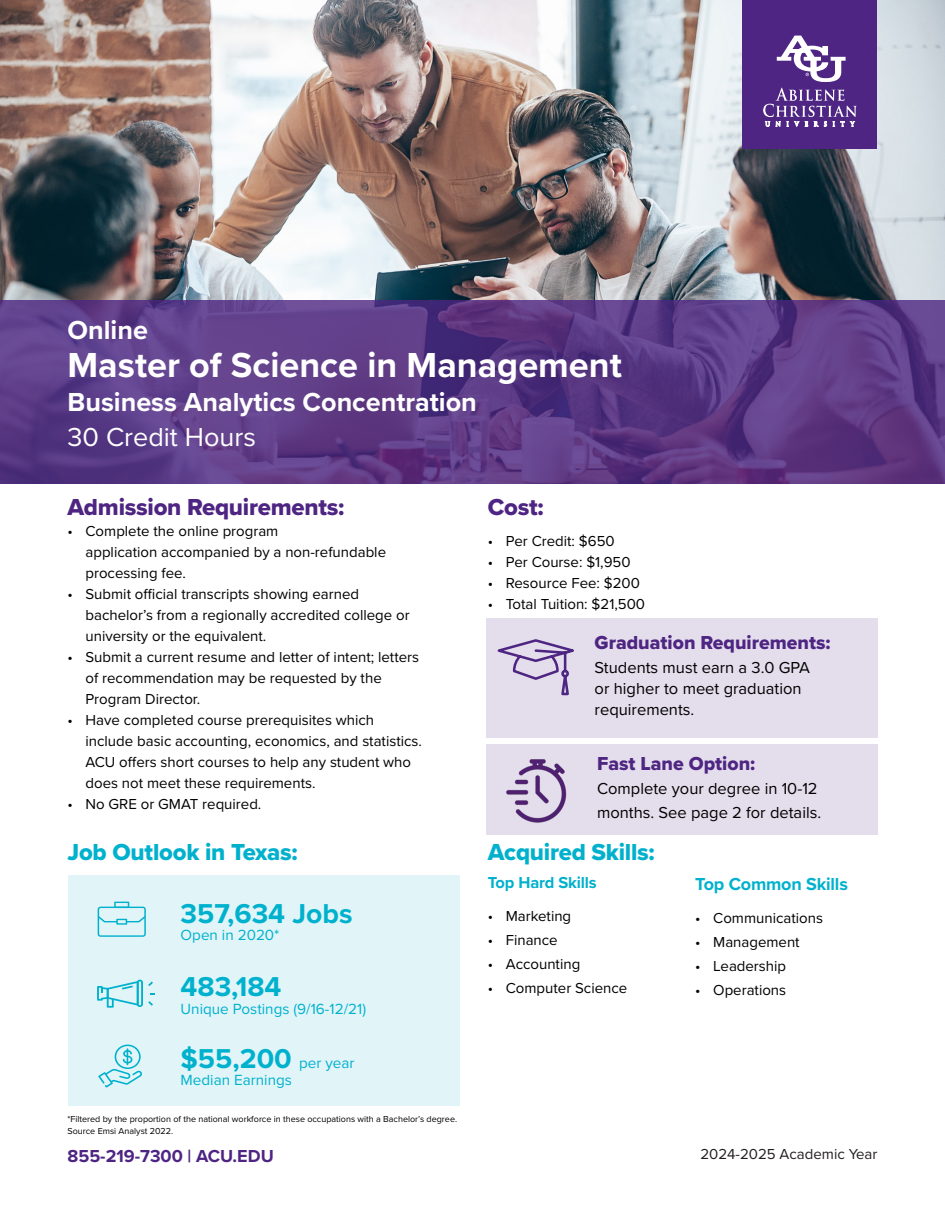
<style>
.page{position:relative;width:945px;height:1215px;background:#fff}
.page>*{position:absolute;margin:0;border:0;box-sizing:border-box;transform-origin:0 0}
.t1{font:700 36px "Proxima Nova";color:#fff}
.t2{font:700 28.35px "Proxima Nova";color:#00b1cd}
.t3{font:700 27px "Proxima Nova";color:#fff}
.t4{font:27px "Proxima Nova";color:#fff}
.t5{font:24px "Proxima Nova Extrabld";letter-spacing:-.01em;color:#00b1cd}
.t6{font:24px "Proxima Nova Extrabld";letter-spacing:-.01em;color:#4e2582}
.t7{font:19.5px "Proxima Nova Extrabld";color:#4e2582}
.t8{font:700 18px "Proxima Nova";color:#4e2582}
.t9{font:700 18px "Proxima Nova";letter-spacing:-.01em;color:#00b1cd}
.t10{font:16.5px/21px "Proxima Nova";color:#000}
.t11{font:700 16.5px "Proxima Nova";letter-spacing:-.01em;color:#00b1cd}
.t12{font:15.3px "Proxima Nova";color:#00b1cd}
.t13{font:15px/21px "Proxima Nova";color:#000}
.t14{font:15px "Proxima Nova";color:#231f20}
.t15{font:9px "Proxima Nova";color:#000}
.s1{font-weight:400;font-size:15.3px}
</style>
<div class="page">
<img style="left:0;top:0;width:945px;height:300px">
<svg style="left:0;top:300px;width:945px;height:183px;background:#5d3b86"></svg>
<div style="left:742px;top:0;width:136px;height:148px;background:#4e2582"></div>
<svg style="left:763px;top:88px;width:94px;height:38px"></svg>
<svg style="left:777px;top:36px;width:69px;height:46px"></svg>
<div style="left:68px;top:875px;width:392px;height:231px;background:#e1f5f9"></div>
<svg style="left:98px;top:1045px;width:44px;height:43px"></svg>
<svg style="left:97px;top:980px;width:58px;height:28px"></svg>
<svg style="left:98px;top:902px;width:48px;height:35px"></svg>
<div style="left:486px;top:618px;width:392px;height:119px;background:#e4deec"></div>
<svg style="left:497px;top:639px;width:77px;height:57px"></svg>
<div style="left:486px;top:744px;width:392px;height:91px;background:#e4deec"></div>
<img style="left:506px;top:759px;width:61px;height:63px">
<p class="t3" style="left:68px;top:310px;width:82px">Online</p>
<p class="t1" style="left:68px;top:338px;width:556px">Master of Science in Management</p>
<p class="t3" style="left:68px;top:382px;width:411px">Business Analytics Concentration</p>
<p class="t4" style="left:68px;top:416px;width:190px">30 Credit Hours</p>
<p class="t6" style="left:68px;top:489px;width:278px">Admission Requirements:</p>
<p class="t13" style="left:86px;top:520px;width:302px;text-indent:-18px">• Complete the online program<br>application accompanied by a non-refundable processing fee.</p>
<p class="t13" style="left:86px;top:583px;width:326px;text-indent:-18px">• Submit official transcripts showing earned bachelor’s from a regionally accredited college or university or the equivalent.</p>
<p class="t13" style="left:86px;top:646px;width:335px;text-indent:-18px">• Submit a current resume and letter of intent; letters of recommendation may be requested by the<br>Program Director.</p>
<p class="t13" style="left:86px;top:709px;width:338px;text-indent:-18px">• Have completed course prerequisites which include basic accounting, economics, and statistics.<br>ACU offers short courses to help any student who does not meet these requirements.</p>
<p class="t13" style="left:68px;top:793px;width:195px">• No GRE or GMAT required.</p>
<p class="t6" style="left:488px;top:489px;width:57px">Cost:</p>
<p class="t13" style="left:488px;top:530px;width:128px">• Per Credit: $650</p>
<p class="t13" style="left:488px;top:551px;width:144px">• Per Course: $1,950</p>
<p class="t13" style="left:488px;top:572px;width:154px">• Resource Fee: $200</p>
<p class="t13" style="left:488px;top:593px;width:159px">• Total Tuition: $21,500</p>
<p class="t7" style="left:595px;top:628px;width:238px">Graduation Requirements:</p>
<p class="t10" style="left:595px;top:656px;width:217px">Students must earn a 3.0 GPA or higher to meet graduation requirements.</p>
<p class="t7" style="left:597px;top:749px;width:160px">Fast Lane Option:</p>
<p class="t10" style="left:597px;top:776px;width:226px;line-height:24px">Complete your degree in 10-12 months. See page 2 for details.</p>
<p class="t5" style="left:68px;top:835px;width:232px">Job Outlook in Texas:</p>
<p class="t5" style="left:488px;top:835px;width:168px">Acquired Skills:</p>
<p class="t11" style="left:488px;top:871px;width:110px">Top Hard Skills</p>
<p class="t13" style="left:488px;top:905px;width:85px">• Marketing</p>
<p class="t13" style="left:488px;top:929px;width:71px">• Finance</p>
<p class="t13" style="left:488px;top:953px;width:94px">• Accounting</p>
<p class="t13" style="left:488px;top:977px;width:141px">• Computer Science</p>
<p class="t2" style="left:181px;top:892px;width:174px">357,634 Jobs</p>
<p class="t12" style="left:181px;top:924px;width:100px">Open in 2020*</p>
<p class="t2" style="left:181px;top:966px;width:102px">483,184</p>
<p class="t12" style="left:181px;top:997px;width:187px">Unique Postings (9/16-12/21)</p>
<p class="t2" style="left:181px;top:1037px;width:175px">$55,200 <span class="s1">per year</span></p>
<p class="t12" style="left:181px;top:1069px;width:113px">Median Earnings</p>
<p class="t15" style="left:68px;top:1112px;width:391px">*Filtered by the proportion of the national workforce in these occupations with a Bachelor’s degree.</p>
<p class="t15" style="left:68px;top:1124px;width:107px">Source Emsi Analyst 2022.</p>
<p class="t9" style="left:695px;top:870px;width:154px">Top Common Skills</p>
<p class="t13" style="left:695px;top:906px;width:129px">• Communications</p>
<p class="t13" style="left:695px;top:930px;width:106px">• Management</p>
<p class="t13" style="left:695px;top:954px;width:92px">• Leadership</p>
<p class="t13" style="left:695px;top:978px;width:92px">• Operations</p>
<p class="t8" style="left:68px;top:1142px;width:208px">855-219-7300 | ACU.EDU</p>
<p class="t14" style="left:700px;top:1143px;width:179px">2024-2025 Academic Year</p>
</div>
